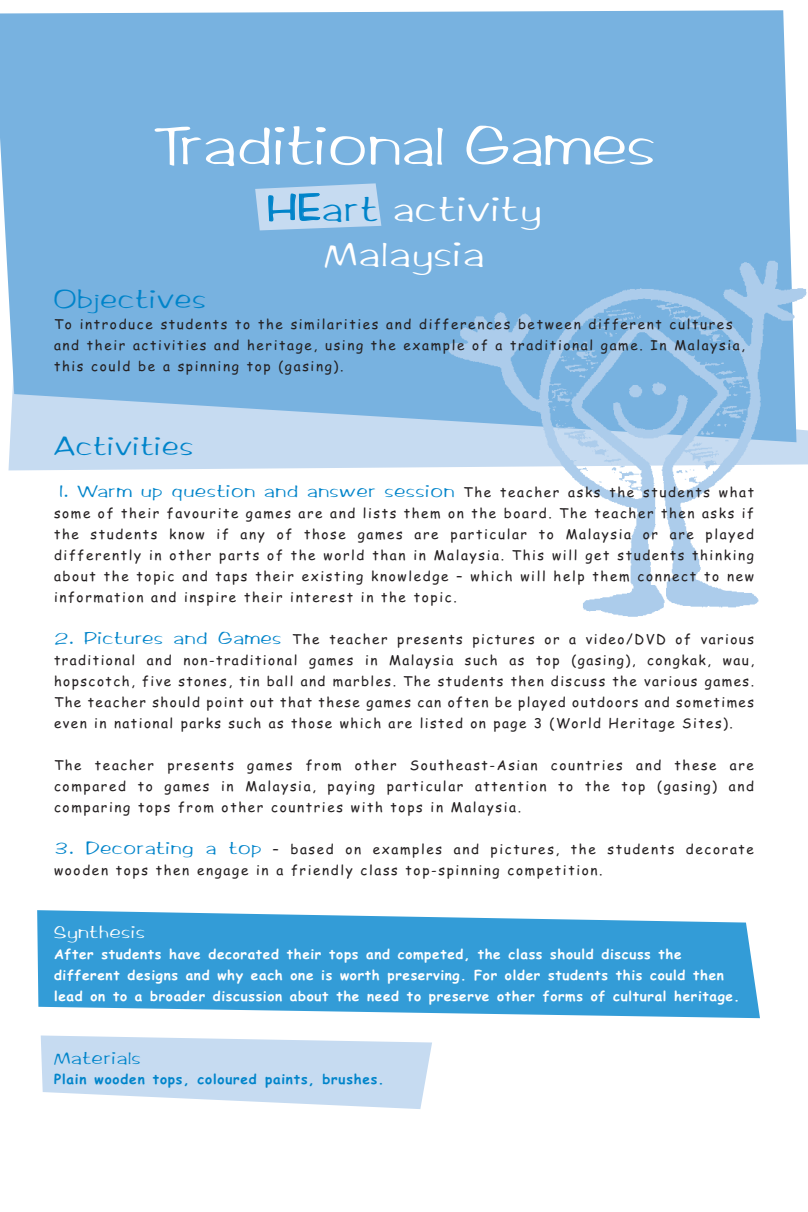
<style>
.page{position:relative;width:808px;height:1212px;background:#fff}
.page>*{position:absolute;margin:0;border:0;box-sizing:border-box;transform-origin:0 0}
.t1{font:57px "Candoo S Si";letter-spacing:.04em;color:#fff}
.t2{font:36px/45.3px "Candoo S Si";letter-spacing:.08em;color:#fff;text-align:center}
.t3{font:27px "Candoo S Si";letter-spacing:.08em;color:#0084ca}
.t4{font:18px "Candoo S Si";letter-spacing:.08em;color:#0084ca}
.t5{font:18px "Candoo S Si";letter-spacing:.08em;color:#fff}
.t6{font:13.5px/21px "Comic Sans MS";letter-spacing:.12em;color:#231f20;text-align:justify}
.t7{font:700 13.5px/21px "Comic Sans MS";letter-spacing:.05em;color:#fff}
.t8{font:700 13.5px "Comic Sans MS";letter-spacing:.06em;color:#0084ca}
.s1{font-size:40.5px;color:#0084ca}
.s2{font-size:37.5px;color:#0084ca}
.s3{color:#0084ca}
.s4{font-family:"Comic Sans MS";font-size:13.5px;color:#231f20}
.s5{font-family:"Candoo S Si";font-size:18px;color:#0084ca}
</style>
<div class="page">
<svg style="left:41px;top:1035px;width:391px;height:74px"></svg>
<svg style="left:37px;top:910px;width:723px;height:108px;background:#4ba7db"></svg>
<div style="left:9px;top:442px;width:436px;height:28px;background:#c6dbf1"></div>
<svg style="left:0;top:10px;width:791px;height:432px;background:#7eb5e1"></svg>
<img style="left:445px;top:256px;width:363px;height:361px">
<svg style="left:255px;top:183px;width:126px;height:47px;background:#bbd5ee"></svg>
<h1 class="t1" style="left:154px;top:122px;width:502px">Traditional Games</h1>
<h2 class="t2" style="left:268px;top:189px;width:273px"><span class="s1">H</span><span class="s2">E</span><span class="s3">art</span> activity<br>Malaysia</h2>
<h3 class="t3" style="left:54px;top:288px;width:153px">Objectives</h3>
<p class="t6" style="left:54px;top:314px;width:692px;text-align:left">To introduce students to the similarities and differences between different cultures and their activities and heritage, using the example of a traditional game. In Malaysia, this could be a spinning top (gasing).</p>
<h3 class="t3" style="left:54px;top:435px;width:140px">Activities</h3>
<h3 class="t4" style="left:54px;top:484px;width:701px">1. Warm up question and answer session <span class="s4">The teacher asks the students what</span></h3>
<p class="t6" style="left:54px;top:503px;width:701px">some of their favourite games are and lists them on the board. The teacher then asks if the students know if any of those games are particular to Malaysia or are played differently in other parts of the world than in Malaysia. This will get students thinking about the topic and taps their existing knowledge – which will help them connect to new information and inspire their interest in the topic.</p>
<p class="t6" style="left:54px;top:629px;width:701px"><span class="s5">2. Pictures and Games</span> The teacher presents pictures or a video/DVD of various traditional and non-traditional games in Malaysia such as top (gasing), congkak, wau, hopscotch, five stones, tin ball and marbles. The students then discuss the various games.<br>The teacher should point out that these games can often be played outdoors and sometimes even in national parks such as those which are listed on page 3 (World Heritage Sites).</p>
<p class="t6" style="left:54px;top:755px;width:701px">The teacher presents games from other Southeast-Asian countries and these are compared to games in Malaysia, paying particular attention to the top (gasing) and comparing tops from other countries with tops in Malaysia.</p>
<p class="t6" style="left:54px;top:839px;width:701px"><span class="s5">3. Decorating a top</span> – based on examples and pictures, the students decorate wooden tops then engage in a friendly class top-spinning competition.</p>
<h3 class="t5" style="left:54px;top:925px;width:92px">Synthesis</h3>
<p class="t7" style="left:54px;top:944px;width:687px">After students have decorated their tops and competed, the class should discuss the different designs and why each one is worth preserving. For older students this could then lead on to a broader discussion about the need to preserve other forms of cultural heritage.</p>
<h3 class="t4" style="left:54px;top:1051px;width:88px">Materials</h3>
<p class="t8" style="left:54px;top:1072px;width:331px">Plain wooden tops, coloured paints, brushes.</p>
</div>
